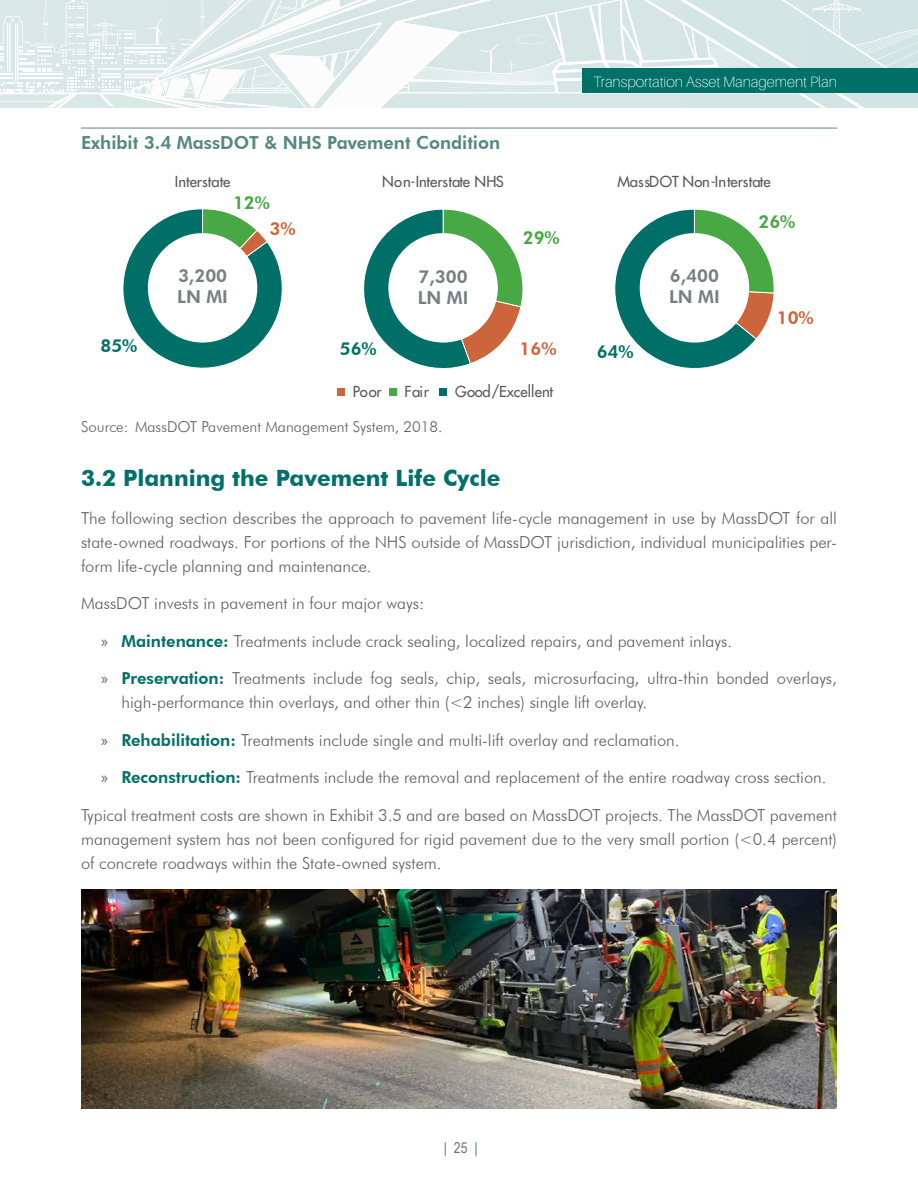
<style>
.page{position:relative;width:918px;height:1188px;background:#fff}
.page>*{position:absolute;margin:0;border:0;box-sizing:border-box;transform-origin:0 0}
.t1{font:700 22.5px "Futura BT";color:#007069}
.t2{font:800 18px "Futura BT";color:#548883}
.t3{font:800 17.85px/21.5px "Futura BT";color:#757f82}
.t4{font:800 17.85px "Futura BT";color:#48a843}
.t5{font:800 17.85px "Futura BT";color:#006f68}
.t6{font:800 17.85px "Futura BT";color:#cc653b}
.t7{font:300 16.5px/24px "Futura BT";color:#5d5e61;text-align:justify}
.t8{font:300 15px "Futura BT";color:#5d5e61}
.t9{font:100 15px "Aileron";color:#fff}
.t10{font:15px "Arial Narrow";color:#49837d}
.t11{font:14.85px "Futura";color:#595959}
.s1{font-family:"Myriad Pro";font-weight:400}
.s2{font-weight:800;color:#007069}
.s3{color:#767476}
</style>
<div class="page">
<svg style="left:0;top:0;width:918px;height:108px"></svg>
<div style="left:582px;top:69px;width:336px;height:24px;background:#007069"></div>
<div style="left:439px;top:388px;width:8px;height:7px;background:#006f68"></div>
<div style="left:389px;top:388px;width:7px;height:7px;background:#48a843"></div>
<div style="left:337px;top:388px;width:8px;height:7px;background:#cc653b"></div>
<hr style="left:81px;top:128px;width:756px;height:1px;background:#548883">
<svg style="left:122px;top:208px;width:161px;height:161px"></svg>
<svg style="left:363px;top:209px;width:160px;height:160px"></svg>
<svg style="left:614px;top:209px;width:160px;height:160px"></svg>
<div style="left:148px;top:233px;width:109px;height:110px;background:#fff;border-radius:50%"></div>
<div style="left:388px;top:233px;width:110px;height:110px;background:#fff;border-radius:50%"></div>
<div style="left:640px;top:233px;width:109px;height:110px;background:#fff;border-radius:50%"></div>
<img style="left:81px;top:890px;width:756px;height:218px">
<p class="t9" style="left:593px;top:73px;width:245px">Transportation Asset Management Plan</p>
<p class="t2" style="left:81px;top:131px;width:421px">Exhibit 3.4 MassDOT &amp; NHS Pavement Condition</p>
<p class="t11" style="left:175px;top:172px;width:57px">Interstate</p>
<p class="t11" style="left:382px;top:172px;width:123px">Non-Interstate NHS</p>
<p class="t11" style="left:617px;top:172px;width:155px">MassDOT Non-Interstate</p>
<p class="t6" style="left:270px;top:217px;width:27px">3%</p>
<p class="t4" style="left:233px;top:192px;width:38px">12%</p>
<p class="t4" style="left:758px;top:211px;width:38px">26%</p>
<p class="t4" style="left:523px;top:227px;width:38px">29%</p>
<p class="t3" style="left:177px;top:265px;width:52px">3,200<br>LN MI</p>
<p class="t3" style="left:418px;top:266px;width:52px">7,300<br>LN MI</p>
<p class="t3" style="left:669px;top:265px;width:52px">6,400<br>LN MI</p>
<p class="t5" style="left:100px;top:334px;width:38px">85%</p>
<p class="t5" style="left:340px;top:337px;width:38px">56%</p>
<p class="t5" style="left:597px;top:341px;width:38px">64%</p>
<p class="t6" style="left:520px;top:338px;width:38px">16%</p>
<p class="t6" style="left:777px;top:307px;width:38px">10%</p>
<p class="t11" style="left:353px;top:382px;width:30px">Poor</p>
<p class="t11" style="left:405px;top:382px;width:26px">Fair</p>
<p class="t11" style="left:455px;top:382px;width:100px">Good/Excellent</p>
<p class="t8" style="left:81px;top:418px;width:363px">Source: MassDOT Pavement Management System, 2018.</p>
<h1 class="t1" style="left:81px;top:465px;width:421px">3.2 Planning the Pavement Life Cycle</h1>
<p class="t7" style="left:81px;top:506px;width:757px">The following section describes the approach to pavement life-cycle management in use by MassDOT for all state-owned roadways. For portions of the NHS outside of MassDOT jurisdiction, individual municipalities per&shy;form life-cycle planning and maintenance.</p>
<p class="t7" style="left:81px;top:591px;width:345px">MassDOT invests in pavement in four major ways:</p>
<p class="t7" style="left:101px;top:629px;width:633px"><span class="s1">»</span> <span class="s2">Maintenance:</span> Treatments include crack sealing, localized repairs, and pavement inlays.</p>
<p class="t7" style="left:121px;top:666px;width:717px;text-indent:-20px"><span class="s1">»</span> <span class="s2">Preservation:</span> Treatments include fog seals, chip, seals, microsurfacing, ultra-thin bonded overlays, high-performance thin overlays, and other thin (&lt;2 inches) single lift overlay.</p>
<p class="t7" style="left:101px;top:728px;width:580px"><span class="s1">»</span> <span class="s2">Rehabilitation:</span> Treatments include single and multi-lift overlay and reclamation.</p>
<p class="t7" style="left:101px;top:765px;width:727px"><span class="s1">»</span> <span class="s2">Reconstruction:</span> Treatments include the removal and replacement of the entire roadway cross section.</p>
<p class="t7" style="left:81px;top:803px;width:757px">Typical treatment costs are shown in Exhibit 3.5 and are based on MassDOT projects. The MassDOT pavement management system has not been configured for rigid pavement due to the very small portion (&lt;0.4 percent) of concrete roadways within the State-owned system.</p>
<p class="t10" style="left:444px;top:1137px;width:35px">| <span class="s3">25</span> |</p>
</div>
